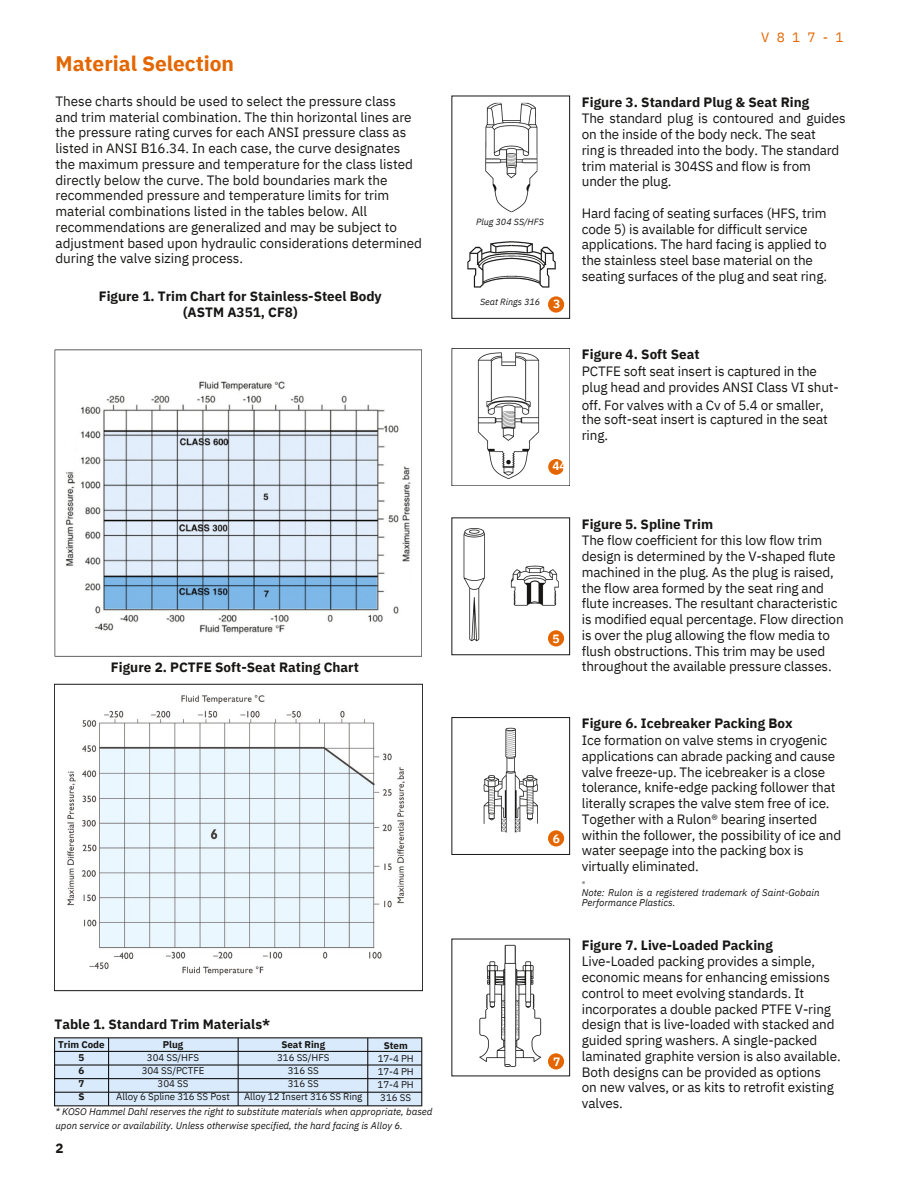
<style>
.page{position:relative;width:918px;height:1188px;background:#fff}
.page>*{position:absolute;margin:0;border:0;box-sizing:border-box;transform-origin:0 0}
.t1{font:700 21px "IBM Plex Sans";color:#e36600}
.t2{font:13.5px/15.8px "IBM Plex Sans";letter-spacing:-.01em;color:#171615}
.t3{font:700 13.5px/16.8px "IBM Plex Sans";color:#171615;text-align:center}
.t4{font:13.5px "IBM Plex Sans";color:#e36600}
.t5{font:700 12px "IBM Plex Sans";color:#fff}
.t6{font:italic 9.75px/10.2px "IBM Plex Sans";color:#171615}
.t7{font:9.75px "IBM Plex Sans";letter-spacing:-.005em;color:#171615}
.t8{font:700 9.75px/13px "IBM Plex Sans";color:#171615;text-align:center}
.t9{font:italic 9px "IBM Plex Sans";color:#171615}
.t10{font:italic 6.75px "IBM Plex Sans";color:#171615}
</style>
<div class="page">
<svg style="left:452px;top:348px;width:118px;height:138px"></svg>
<img style="left:485px;top:102px;width:53px;height:111px">
<div style="left:451px;top:96px;width:119px;height:223px;border:1px solid #171615"></div>
<div style="left:548px;top:296px;width:16px;height:17px;background:#e36600;border-radius:50%"></div>
<img style="left:67px;top:695px;width:338px;height:281px">
<div style="left:54px;top:684px;width:369px;height:307px;border:1px solid #171615"></div>
<img style="left:467px;top:241px;width:98px;height:64px">
<img style="left:483px;top:728px;width:81px;height:107px">
<div style="left:451px;top:717px;width:119px;height:138px;border:1px solid #171615"></div>
<div style="left:548px;top:830px;width:16px;height:16px;background:#e36600;border-radius:50%"></div>
<img style="left:463px;top:528px;width:101px;height:119px">
<div style="left:548px;top:459px;width:16px;height:16px;background:#e36600;border-radius:50%"></div>
<div style="left:451px;top:517px;width:119px;height:138px;border:1px solid #171615"></div>
<div style="left:548px;top:630px;width:16px;height:16px;background:#e36600;border-radius:50%"></div>
<img style="left:479px;top:945px;width:62px;height:122px">
<svg style="left:54px;top:1037px;width:368px;height:69px;background:#c3d3e2"></svg>
<div style="left:548px;top:1053px;width:16px;height:17px;background:#e36600;border-radius:50%"></div>
<img style="left:54px;top:349px;width:368px;height:308px">
<p class="t1" style="left:55px;top:49px;width:180px">Material Selection</p>
<p class="t2" style="left:55px;top:93px;width:368px">These charts should be used to select the pressure class<br>and trim material combination. The thin horizontal lines are the pressure rating curves for each ANSI pressure class as listed in ANSI B16.34. In each case, the curve designates the maximum pressure and temperature for the class listed directly below the curve. The bold boundaries mark the recommended pressure and temperature limits for trim material combinations listed in the tables below. All recommendations are generalized and may be subject to adjustment based upon hydraulic considerations determined during the valve sizing process.</p>
<p class="t3" style="left:99px;top:287px;width:284px">Figure 1. Trim Chart for Stainless-Steel Body (ASTM A351, CF8)</p>
<h5 class="t3" style="left:111px;top:658px;width:249px">Figure 2. PCTFE Soft-Seat Rating Chart</h5>
<h3 class="t3" style="left:55px;top:1015px;width:217px">Table 1. Standard Trim Materials*</h3>
<p class="t8" style="left:281px;top:1038px;width:45px">Seat Ring</p>
<p class="t7" style="left:277px;top:1051px;width:54px">316 SS/HFS</p>
<p class="t7" style="left:288px;top:1064px;width:32px">316 SS</p>
<p class="t7" style="left:288px;top:1077px;width:32px">316 SS</p>
<h3 class="t7" style="left:244px;top:1090px;width:120px">Alloy 12 Insert 316 SS Ring</h3>
<p class="t6" style="left:55px;top:1107px;width:379px">* KOSO Hammel Dahl reserves the right to substitute materials when appropriate, based</p>
<h4 class="t6" style="left:55px;top:1120px;width:349px">upon service or availability. Unless otherwise specified, the hard facing is Alloy 6.</h4>
<p class="t8" style="left:58px;top:1038px;width:48px">Trim Code<br>5<br>6<br>7<br>S</p>
<p class="t8" style="left:163px;top:1038px;width:22px">Plug</p>
<p class="t7" style="left:147px;top:1051px;width:54px">304 SS/HFS</p>
<p class="t7" style="left:142px;top:1064px;width:64px">304 SS/PCTFE</p>
<p class="t7" style="left:158px;top:1077px;width:32px">304 SS</p>
<p class="t7" style="left:116px;top:1090px;width:115px">Alloy 6 Spline 316 SS Post</p>
<p class="t8" style="left:384px;top:1038px;width:25px">Stem</p>
<p class="t7" style="left:378px;top:1052px;width:38px">17-4 PH</p>
<p class="t7" style="left:378px;top:1065px;width:38px">17-4 PH</p>
<p class="t7" style="left:378px;top:1078px;width:38px">17-4 PH</p>
<p class="t7" style="left:380px;top:1091px;width:32px">316 SS</p>
<p class="t3" style="left:55px;top:1139px;width:10px">2</p>
<p class="t4" style="left:761px;top:28px;width:84px">V817-1</p>
<p class="t9" style="left:476px;top:216px;width:69px">Plug 304 SS/HFS</p>
<p class="t9" style="left:480px;top:296px;width:62px">Seat Rings 316</p>
<p class="t5" style="left:553px;top:296px;width:9px">3</p>
<p class="t3" style="left:582px;top:93px;width:229px">Figure 3. Standard Plug &amp; Seat Ring</p>
<h4 class="t2" style="left:582px;top:110px;width:265px">The standard plug is contoured and guides on the inside of the body neck. The seat<br>ring is threaded into the body. The standard trim material is 304SS and flow is from under the plug.</h4>
<p class="t2" style="left:582px;top:205px;width:247px">Hard facing of seating surfaces (HFS, trim code 5) is available for difficult service applications. The hard facing is applied to the stainless steel base material on the seating surfaces of the plug and seat ring.</p>
<p class="t5" style="left:552px;top:458px;width:16px">44</p>
<p class="t3" style="left:582px;top:346px;width:119px">Figure 4. Soft Seat</p>
<h3 class="t2" style="left:582px;top:363px;width:259px">PCTFE soft seat insert is captured in the plug head and provides ANSI Class VI shut-</h3>
<h3 class="t2" style="left:582px;top:397px;width:248px;line-height:14.7px">off. For valves with a Cv of 5.4 or smaller, the soft-seat insert is captured in the seat</h3>
<p class="t2" style="left:582px;top:427px;width:28px">ring.</p>
<p class="t5" style="left:552px;top:631px;width:9px">5</p>
<p class="t5" style="left:553px;top:830px;width:9px">6</p>
<p class="t5" style="left:553px;top:1054px;width:9px">7</p>
<p class="t3" style="left:582px;top:515px;width:133px">Figure 5. Spline Trim</p>
<p class="t2" style="left:582px;top:532px;width:263px">The flow coefficient for this low flow trim design is determined by the V-shaped flute machined in the plug. As the plug is raised, the flow area formed by the seat ring and flute increases. The resultant characteristic is modified equal percentage. Flow direction is over the plug allowing the flow media to flush obstructions. This trim may be used throughout the available pressure classes.</p>
<p class="t3" style="left:582px;top:715px;width:212px">Figure 6. Icebreaker Packing Box</p>
<h4 class="t2" style="left:582px;top:732px;width:261px">Ice formation on valve stems in cryogenic applications can abrade packing and cause valve freeze-up. The icebreaker is a close tolerance, knife-edge packing follower that literally scrapes the valve stem free of ice.<br>Together with a Rulon® bearing inserted within the follower, the possibility of ice and water seepage into the packing box is virtually eliminated.</h4>
<h4 class="t10" style="left:582px;top:879px;width:5px">®</h4>
<p class="t6" style="left:582px;top:887px;width:239px">Note: Rulon is a registered trademark of Saint-Gobain<br>Performance Plastics.</p>
<p class="t3" style="left:582px;top:936px;width:192px">Figure 7. Live-Loaded Packing</p>
<h3 class="t2" style="left:582px;top:954px;width:260px">Live-Loaded packing provides a simple, economic means for enhancing emissions control to meet evolving standards. It incorporates a double packed PTFE V-ring design that is live-loaded with stacked and guided spring washers. A single-packed laminated graphite version is also available.<br>Both designs can be provided as options<br>on new valves, or as kits to retrofit existing valves.</h3>
</div>
